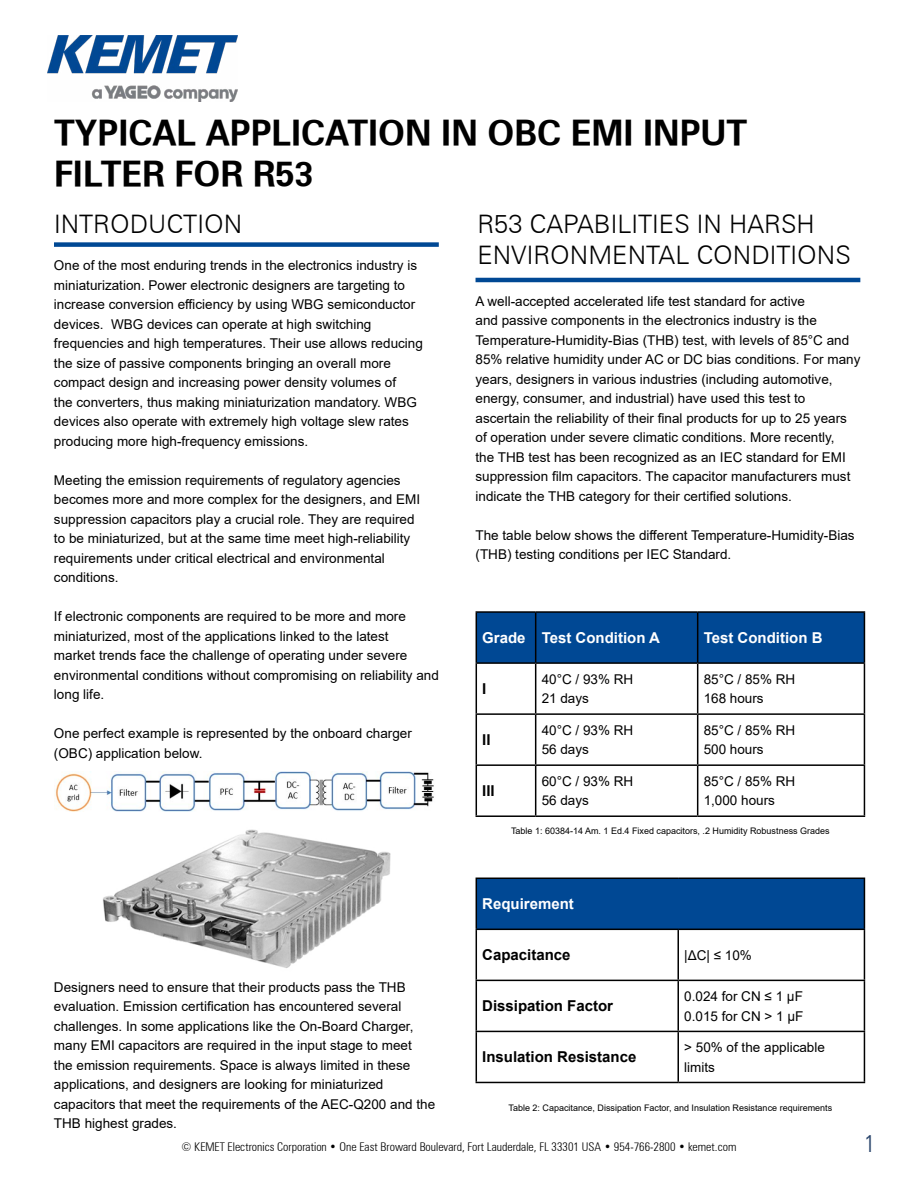
<style>
.page{position:relative;width:918px;height:1188px;background:#fff}
.page>*{position:absolute;margin:0;border:0;box-sizing:border-box;transform-origin:0 0}
.t1{font:34.5px/41.4px "Zurich Bold BT";color:#000}
.t2{font:300 25.5px/30.6px "Zurich BT";color:#000}
.t3{font:300 condensed 24px "Zurich BT";color:#28436a}
.t4{font:700 15px "Arial";color:#000}
.t5{font:700 15px "Arial";color:#fff}
.t6{font:13.5px/19.5px "Arial";color:#000}
.t7{font:300 condensed 12px "Zurich BT";color:#000}
.t8{font:9px "Arial";color:#000}
</style>
<div class="page">
<img style="left:103px;top:829px;width:288px;height:139px">
<img style="left:48px;top:36px;width:190px;height:66px">
<hr style="left:476px;top:278px;width:384px;height:4px;background:#004894">
<div style="left:54px;top:242px;width:385px;height:5px;background:#004894"></div>
<img style="left:54px;top:772px;width:380px;height:40px">
<div style="left:477px;top:613px;width:387px;height:49px;background:#004894"></div>
<hr style="left:476px;top:611px;width:60px;height:2px;background:#000">
<hr style="left:476px;top:613px;width:1px;height:49px;background:#000">
<hr style="left:536px;top:611px;width:162px;height:2px;background:#000">
<hr style="left:535px;top:613px;width:1px;height:49px;background:#000">
<hr style="left:698px;top:611px;width:167px;height:2px;background:#000">
<hr style="left:697px;top:613px;width:1px;height:49px;background:#000">
<hr style="left:864px;top:613px;width:1px;height:49px;background:#000">
<hr style="left:476px;top:662px;width:60px;height:2px;background:#000">
<hr style="left:476px;top:664px;width:1px;height:49px;background:#000">
<hr style="left:536px;top:662px;width:162px;height:2px;background:#000">
<hr style="left:535px;top:664px;width:1px;height:49px;background:#000">
<hr style="left:698px;top:662px;width:167px;height:2px;background:#000">
<hr style="left:697px;top:664px;width:1px;height:49px;background:#000">
<hr style="left:864px;top:664px;width:1px;height:49px;background:#000">
<hr style="left:476px;top:713px;width:60px;height:2px;background:#000">
<hr style="left:476px;top:715px;width:1px;height:49px;background:#000">
<hr style="left:536px;top:713px;width:162px;height:2px;background:#000">
<hr style="left:535px;top:715px;width:1px;height:49px;background:#000">
<hr style="left:698px;top:713px;width:167px;height:2px;background:#000">
<hr style="left:697px;top:715px;width:1px;height:49px;background:#000">
<hr style="left:864px;top:715px;width:1px;height:49px;background:#000">
<hr style="left:476px;top:764px;width:60px;height:2px;background:#000">
<hr style="left:476px;top:766px;width:1px;height:49px;background:#000">
<hr style="left:536px;top:764px;width:162px;height:2px;background:#000">
<hr style="left:535px;top:766px;width:1px;height:49px;background:#000">
<hr style="left:698px;top:764px;width:167px;height:2px;background:#000">
<hr style="left:697px;top:766px;width:1px;height:49px;background:#000">
<hr style="left:864px;top:766px;width:1px;height:49px;background:#000">
<hr style="left:476px;top:815px;width:60px;height:2px;background:#000">
<hr style="left:536px;top:815px;width:162px;height:2px;background:#000">
<hr style="left:698px;top:815px;width:167px;height:2px;background:#000">
<div style="left:476px;top:878px;width:388px;height:51px;background:#004894"></div>
<hr style="left:476px;top:878px;width:202px;height:1px;background:#000">
<hr style="left:476px;top:879px;width:1px;height:50px;background:#000">
<hr style="left:678px;top:878px;width:187px;height:1px;background:#000">
<hr style="left:864px;top:879px;width:1px;height:50px;background:#000">
<hr style="left:476px;top:929px;width:202px;height:1px;background:#000">
<hr style="left:476px;top:930px;width:1px;height:50px;background:#000">
<hr style="left:678px;top:929px;width:187px;height:1px;background:#000">
<hr style="left:677px;top:930px;width:2px;height:50px;background:#000">
<hr style="left:864px;top:930px;width:1px;height:50px;background:#000">
<hr style="left:476px;top:980px;width:202px;height:1px;background:#000">
<hr style="left:476px;top:981px;width:1px;height:50px;background:#000">
<hr style="left:678px;top:980px;width:187px;height:1px;background:#000">
<hr style="left:677px;top:981px;width:2px;height:50px;background:#000">
<hr style="left:864px;top:981px;width:1px;height:50px;background:#000">
<hr style="left:476px;top:1031px;width:202px;height:1px;background:#000">
<hr style="left:476px;top:1032px;width:1px;height:50px;background:#000">
<hr style="left:678px;top:1031px;width:187px;height:1px;background:#000">
<hr style="left:677px;top:1032px;width:2px;height:50px;background:#000">
<hr style="left:864px;top:1032px;width:1px;height:50px;background:#000">
<hr style="left:476px;top:1082px;width:202px;height:1px;background:#000">
<hr style="left:678px;top:1082px;width:187px;height:1px;background:#000">
<h1 class="t1" style="left:54px;top:112px;width:695px">TYPICAL APPLICATION IN OBC EMI INPUT<br>FILTER FOR R53</h1>
<h2 class="t2" style="left:54px;top:209px;width:190px">INTRODUCTION</h2>
<p class="t6" style="left:54px;top:256px;width:370px">One of the most enduring trends in the electronics industry is miniaturization. Power electronic designers are targeting to increase conversion efficiency by using WBG semiconductor devices. WBG devices can operate at high switching frequencies and high temperatures. Their use allows reducing the size of passive components bringing an overall more compact design and increasing power density volumes of<br>the converters, thus making miniaturization mandatory. WBG devices also operate with extremely high voltage slew rates producing more high-frequency emissions.</p>
<p class="t6" style="left:54px;top:470px;width:368px">Meeting the emission requirements of regulatory agencies becomes more and more complex for the designers, and EMI suppression capacitors play a crucial role. They are required to be miniaturized, but at the same time meet high-reliability requirements under critical electrical and environmental conditions.</p>
<p class="t6" style="left:54px;top:607px;width:386px">If electronic components are required to be more and more miniaturized, most of the applications linked to the latest<br>market trends face the challenge of operating under severe environmental conditions without compromising on reliability and long life.</p>
<p class="t6" style="left:54px;top:724px;width:359px">One perfect example is represented by the onboard charger (OBC) application below.</p>
<p class="t6" style="left:54px;top:977px;width:383px">Designers need to ensure that their products pass the THB evaluation. Emission certification has encountered several challenges. In some applications like the On-Board Charger, many EMI capacitors are required in the input stage to meet<br>the emission requirements. Space is always limited in these applications, and designers are looking for miniaturized capacitors that meet the requirements of the AEC-Q200 and the THB highest grades.</p>
<h2 class="t2" style="left:477px;top:209px;width:375px">R53 CAPABILITIES IN HARSH<br>ENVIRONMENTAL CONDITIONS</h2>
<p class="t6" style="left:476px;top:291px;width:386px">A well-accepted accelerated life test standard for active<br>and passive components in the electronics industry is the Temperature-Humidity-Bias (THB) test, with levels of 85°C and 85% relative humidity under AC or DC bias conditions. For many years, designers in various industries (including automotive, energy, consumer, and industrial) have used this test to ascertain the reliability of their final products for up to 25 years of operation under severe climatic conditions. More recently,<br>the THB test has been recognized as an IEC standard for EMI suppression film capacitors. The capacitor manufacturers must indicate the THB category for their certified solutions.</p>
<p class="t6" style="left:476px;top:525px;width:381px">The table below shows the different Temperature-Humidity-Bias (THB) testing conditions per IEC Standard.</p>
<p class="t5" style="left:482px;top:627px;width:179px">Grade Test Condition A</p>
<p class="t5" style="left:704px;top:627px;width:120px">Test Condition B</p>
<p class="t4" style="left:482px;top:678px;width:6px">I</p>
<p class="t6" style="left:542px;top:669px;width:93px">40°C / 93% RH<br>21 days</p>
<p class="t6" style="left:704px;top:669px;width:93px">85°C / 85% RH<br>168 hours</p>
<p class="t4" style="left:482px;top:729px;width:10px">II</p>
<p class="t6" style="left:542px;top:720px;width:93px">40°C / 93% RH<br>56 days</p>
<p class="t6" style="left:704px;top:720px;width:93px">85°C / 85% RH<br>500 hours</p>
<p class="t4" style="left:482px;top:780px;width:14px">III</p>
<p class="t6" style="left:542px;top:771px;width:93px">60°C / 93% RH<br>56 days</p>
<p class="t6" style="left:704px;top:771px;width:93px">85°C / 85% RH<br>1,000 hours</p>
<p class="t8" style="left:511px;top:824px;width:320px">Table 1: 60384-14 Am. 1 Ed.4 Fixed capacitors, .2 Humidity Robustness Grades</p>
<p class="t5" style="left:482px;top:893px;width:93px">Requirement</p>
<p class="t4" style="left:482px;top:944px;width:90px">Capacitance</p>
<p class="t6" style="left:684px;top:945px;width:69px">|ΔC| ≤ 10%</p>
<p class="t4" style="left:482px;top:996px;width:132px">Dissipation Factor</p>
<p class="t6" style="left:684px;top:986px;width:121px">0.024 for CN ≤ 1 μF<br>0.015 for CN &gt; 1 μF</p>
<p class="t4" style="left:482px;top:1047px;width:156px">Insulation Resistance</p>
<p class="t6" style="left:684px;top:1038px;width:142px">&gt; 50% of the applicable limits</p>
<p class="t8" style="left:509px;top:1102px;width:325px">Table 2: Capacitance, Dissipation Factor, and Insulation Resistance requirements</p>
<p class="t7" style="left:182px;top:1140px;width:556px">© KEMET Electronics Corporation • One East Broward Boulevard, Fort Lauderdale, FL 33301 USA • 954-766-2800 • kemet.com</p>
<h3 class="t3" style="left:864px;top:1129px;width:13px">1</h3>
</div>
